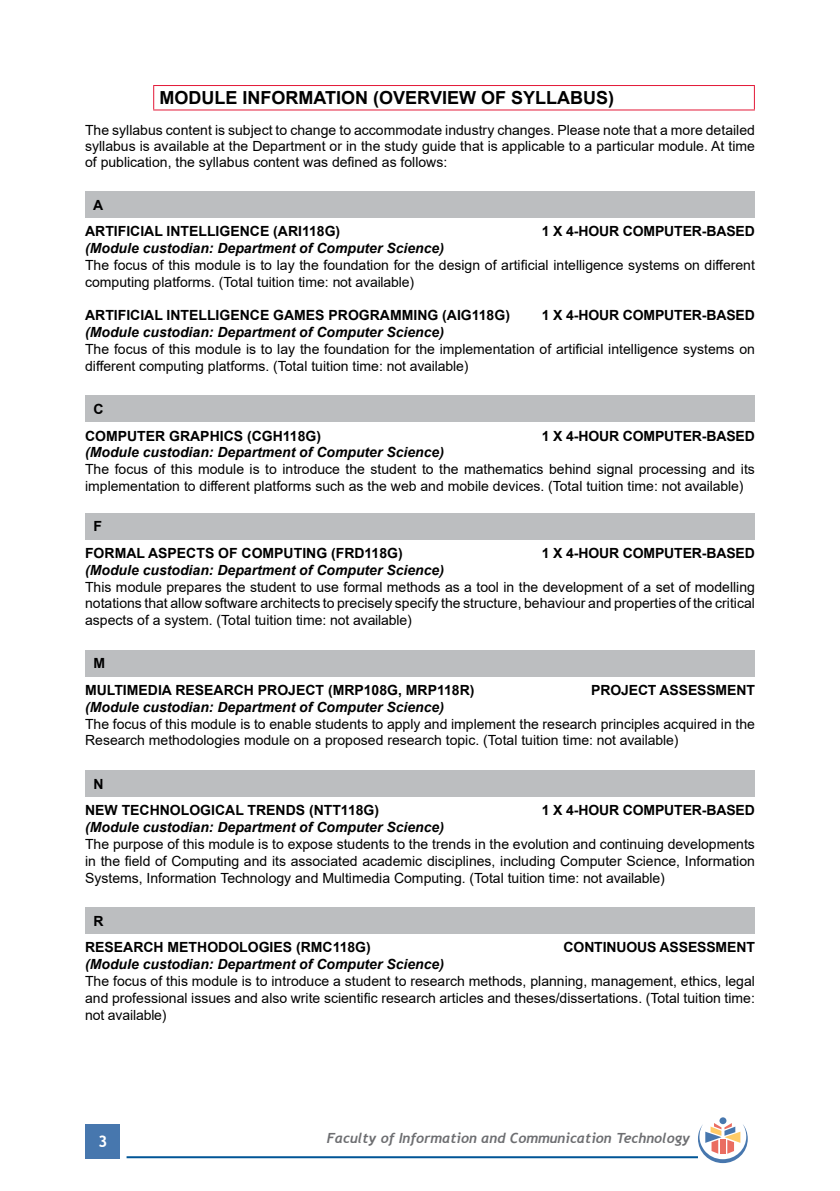
<style>
.page{position:relative;width:840px;height:1191px;background:#fff}
.page>*{position:absolute;margin:0;border:0;box-sizing:border-box;transform-origin:0 0}
.t1{font:700 18px "Arial";color:#000}
.t2{font:700 16px "Trebuchet MS";color:#fff}
.t3{font:14px/16.8px "Arial";color:#000;text-align:justify}
.t4{font:700 14px/26.8px "Arial";color:#000}
.t5{font:italic 700 14px "Arial";color:#000}
.t6{font:italic 700 14px "Trebuchet";color:#6d6e71}
</style>
<div class="page">
<div style="left:86px;top:1124px;width:34px;height:34px;background:#4777ae"></div>
<hr style="left:126px;top:1156px;width:571px;height:2px;background:#005596">
<div style="left:719px;top:1117px;width:7px;height:7px;background:#4777ae;border-radius:50%"></div>
<svg style="left:697px;top:1123px;width:50px;height:40px"></svg>
<hr style="left:153px;top:85px;width:601px;height:1px;background:#e31837">
<svg style="left:153px;top:86px;width:1px;height:23px"></svg>
<svg style="left:753px;top:86px;width:1px;height:23px"></svg>
<hr style="left:153px;top:109px;width:601px;height:1px;background:#e31837">
<div style="left:85px;top:191px;width:669px;height:26px;background:#bcbec0"></div>
<div style="left:85px;top:395px;width:669px;height:27px;background:#bcbec0"></div>
<div style="left:85px;top:513px;width:669px;height:26px;background:#bcbec0"></div>
<div style="left:85px;top:650px;width:669px;height:26px;background:#bcbec0"></div>
<div style="left:85px;top:770px;width:669px;height:26px;background:#bcbec0"></div>
<div style="left:85px;top:907px;width:669px;height:26px;background:#bcbec0"></div>
<p class="t1" style="left:159px;top:85px;width:456px">MODULE INFORMATION (OVERVIEW OF SYLLABUS)</p>
<p class="t3" style="left:85px;top:122px;width:671px;line-height:16px">The syllabus content is subject to change to accommodate industry changes. Please note that a more detailed syllabus is available at the Department or in the study guide that is applicable to a particular module. At time of publication, the syllabus content was defined as follows:</p>
<p class="t4" style="left:85px;top:191px;width:256px;text-indent:8px">A<br>ARTIFICIAL INTELLIGENCE (ARI118G)</p>
<p class="t4" style="left:541px;top:218px;width:214px">1 X 4-HOUR COMPUTER-BASED</p>
<p class="t5" style="left:85px;top:239px;width:360px">(Module custodian: Department of Computer Science)</p>
<p class="t3" style="left:85px;top:256px;width:671px">The focus of this module is to lay the foundation for the design of artificial intelligence systems on different computing platforms. (Total tuition time: not available)</p>
<p class="t4" style="left:85px;top:302px;width:426px">ARTIFICIAL INTELLIGENCE GAMES PROGRAMMING (AIG118G)</p>
<p class="t4" style="left:541px;top:302px;width:214px">1 X 4-HOUR COMPUTER-BASED</p>
<p class="t5" style="left:85px;top:323px;width:360px">(Module custodian: Department of Computer Science)</p>
<p class="t3" style="left:85px;top:340px;width:671px">The focus of this module is to lay the foundation for the implementation of artificial intelligence systems on different computing platforms. (Total tuition time: not available)</p>
<p class="t4" style="left:85px;top:395px;width:237px;text-indent:8px">C<br>COMPUTER GRAPHICS (CGH118G)</p>
<p class="t4" style="left:541px;top:422px;width:214px">1 X 4-HOUR COMPUTER-BASED</p>
<p class="t5" style="left:85px;top:443px;width:360px">(Module custodian: Department of Computer Science)</p>
<p class="t3" style="left:85px;top:461px;width:671px">The focus of this module is to introduce the student to the mathematics behind signal processing and its implementation to different platforms such as the web and mobile devices. (Total tuition time: not available)</p>
<p class="t4" style="left:85px;top:513px;width:319px;text-indent:8px">F<br>FORMAL ASPECTS OF COMPUTING (FRD118G)</p>
<p class="t4" style="left:541px;top:540px;width:214px">1 X 4-HOUR COMPUTER-BASED</p>
<p class="t5" style="left:85px;top:560px;width:360px">(Module custodian: Department of Computer Science)</p>
<p class="t3" style="left:85px;top:578px;width:671px">This module prepares the student to use formal methods as a tool in the development of a set of modelling notations that allow software architects to precisely specify the structure, behaviour and properties of the critical aspects of a system. (Total tuition time: not available)</p>
<p class="t4" style="left:85px;top:650px;width:390px;text-indent:8px">M<br>MULTIMEDIA RESEARCH PROJECT (MRP108G, MRP118R)</p>
<p class="t4" style="left:591px;top:677px;width:165px">PROJECT ASSESSMENT</p>
<p class="t5" style="left:85px;top:697px;width:360px">(Module custodian: Department of Computer Science)</p>
<p class="t3" style="left:85px;top:715px;width:671px">The focus of this module is to enable students to apply and implement the research principles acquired in the<br>Research methodologies module on a proposed research topic. (Total tuition time: not available)</p>
<p class="t4" style="left:85px;top:770px;width:295px;text-indent:8px">N<br>NEW TECHNOLOGICAL TRENDS (NTT118G)</p>
<p class="t4" style="left:541px;top:797px;width:214px">1 X 4-HOUR COMPUTER-BASED</p>
<p class="t5" style="left:85px;top:818px;width:360px">(Module custodian: Department of Computer Science)</p>
<p class="t3" style="left:85px;top:835px;width:671px">The purpose of this module is to expose students to the trends in the evolution and continuing developments in the field of Computing and its associated academic disciplines, including Computer Science, Information Systems, Information Technology and Multimedia Computing. (Total tuition time: not available)</p>
<p class="t4" style="left:85px;top:907px;width:287px;text-indent:8px">R<br>RESEARCH METHODOLOGIES (RMC118G)</p>
<p class="t4" style="left:563px;top:934px;width:193px">CONTINUOUS ASSESSMENT</p>
<p class="t5" style="left:85px;top:955px;width:360px">(Module custodian: Department of Computer Science)</p>
<p class="t3" style="left:85px;top:972px;width:671px">The focus of this module is to introduce a student to research methods, planning, management, ethics, legal and professional issues and also write scientific research articles and theses/dissertations. (Total tuition time: not available)</p>
<p class="t2" style="left:98px;top:1131px;width:11px">3</p>
<p class="t6" style="left:326px;top:1129px;width:365px">Faculty of Information and Communication Technology</p>
</div>
